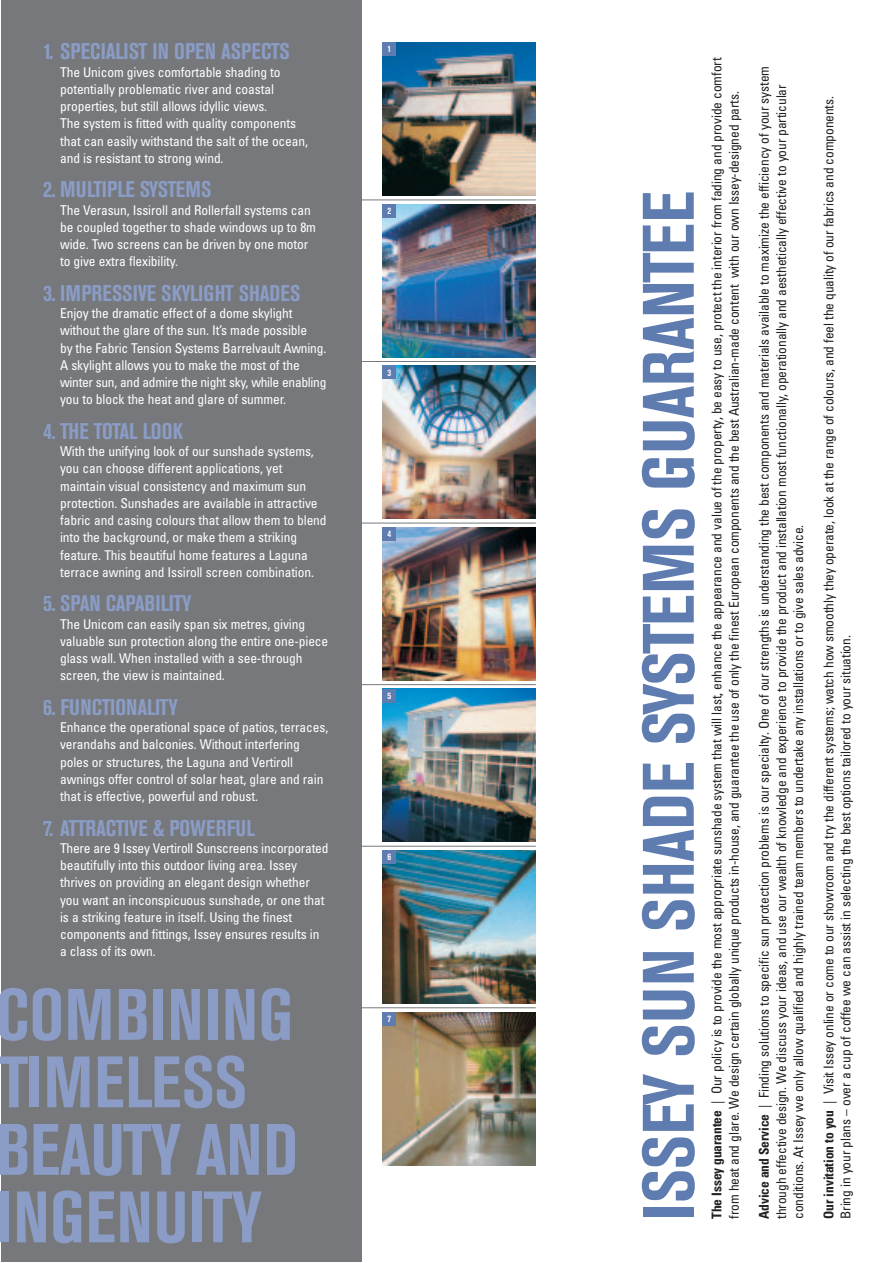
<style>
.page{position:relative;width:893px;height:1263px;background:#fff}
.page>*{position:absolute;margin:0;border:0;box-sizing:border-box;transform-origin:0 0}
.t1{font:700 condensed 72px/67.5px "Akzidenz Grotesk BE";letter-spacing:.01em;color:#8b9dc6}
.t2{font:700 condensed 72px "Akzidenz Grotesk BE";letter-spacing:-.01em;color:#5f7cb0;scale:1.05 1}
.t3{font:700 condensed 22.5px "Akzidenz Grotesk BE";letter-spacing:-.005em;color:#8b9dc6}
.t4{font:condensed 13.5px/17.2px "Univers";letter-spacing:-.01em;color:#fff}
.t5{font:condensed 13.5px/17.2px "Univers";letter-spacing:-.01em;color:#231f20}
.t6{font:700 condensed 9.45px "Akzidenz Grotesk BE";color:#fff}
.s1{font-weight:700}
</style>
<div class="page">
<hr style="left:355px;top:200px;width:181px;height:1px;background:#76787b">
<hr style="left:355px;top:361px;width:181px;height:1px;background:#76787b">
<hr style="left:355px;top:523px;width:181px;height:1px;background:#76787b">
<hr style="left:355px;top:684px;width:181px;height:1px;background:#76787b">
<hr style="left:355px;top:846px;width:181px;height:1px;background:#76787b">
<hr style="left:355px;top:1008px;width:181px;height:1px;background:#76787b">
<div style="left:1px;top:0;width:360px;height:1262px;background:#76787b"></div>
<img style="left:382px;top:689px;width:154px;height:153px">
<img style="left:382px;top:850px;width:154px;height:154px">
<img style="left:382px;top:1012px;width:154px;height:153px">
<img style="left:382px;top:366px;width:154px;height:153px">
<img style="left:382px;top:204px;width:154px;height:153px">
<img style="left:382px;top:43px;width:154px;height:153px">
<img style="left:382px;top:527px;width:154px;height:153px">
<div style="left:382px;top:43px;width:14px;height:13px;background:#5f7cb0"></div>
<div style="left:382px;top:204px;width:14px;height:14px;background:#5f7cb0"></div>
<div style="left:382px;top:366px;width:14px;height:13px;background:#5f7cb0"></div>
<div style="left:382px;top:527px;width:14px;height:14px;background:#5f7cb0"></div>
<div style="left:382px;top:689px;width:14px;height:13px;background:#5f7cb0"></div>
<div style="left:382px;top:850px;width:14px;height:14px;background:#5f7cb0"></div>
<div style="left:382px;top:1012px;width:14px;height:13px;background:#5f7cb0"></div>
<h2 class="t3" style="left:43px;top:43px;width:248px">1. SPECIALIST IN OPEN ASPECTS</h2>
<p class="t4" style="left:60px;top:64px;width:249px">The Unicom gives comfortable shading to potentially problematic river and coastal properties, but still allows idyllic views.<br>The system is fitted with quality components that can easily withstand the salt of the ocean, and is resistant to strong wind.</p>
<h2 class="t3" style="left:43px;top:181px;width:170px">2. MULTIPLE SYSTEMS</h2>
<p class="t4" style="left:60px;top:202px;width:257px">The Verasun, Issiroll and Rollerfall systems can be coupled together to shade windows up to 8m wide. Two screens can be driven by one motor to give extra flexibility.</p>
<h2 class="t3" style="left:43px;top:285px;width:259px">3. IMPRESSIVE SKYLIGHT SHADES</h2>
<p class="t4" style="left:60px;top:306px;width:268px">Enjoy the dramatic effect of a dome skylight without the glare of the sun. It’s made possible<br>by the Fabric Tension Systems Barrelvault Awning.<br>A skylight allows you to make the most of the winter sun, and admire the night sky, while enabling you to block the heat and glare of summer.</p>
<h2 class="t3" style="left:43px;top:423px;width:141px">4. THE TOTAL LOOK</h2>
<p class="t4" style="left:60px;top:444px;width:268px">With the unifying look of our sunshade systems, you can choose different applications, yet maintain visual consistency and maximum sun protection. Sunshades are available in attractive fabric and casing colours that allow them to blend into the background, or make them a striking feature. This beautiful home features a Laguna terrace awning and Issiroll screen combination.</p>
<h2 class="t3" style="left:43px;top:595px;width:150px">5. SPAN CAPABILITY</h2>
<p class="t4" style="left:60px;top:616px;width:270px">The Unicom can easily span six metres, giving valuable sun protection along the entire one-piece glass wall. When installed with a see-through screen, the view is maintained.</p>
<h2 class="t3" style="left:43px;top:699px;width:136px">6. FUNCTIONALITY</h2>
<p class="t4" style="left:60px;top:720px;width:270px">Enhance the operational space of patios, terraces, verandahs and balconies. Without interfering poles or structures, the Laguna and Vertiroll awnings offer control of solar heat, glare and rain that is effective, powerful and robust.</p>
<h2 class="t3" style="left:43px;top:820px;width:213px">7. ATTRACTIVE &amp; POWERFUL</h2>
<p class="t4" style="left:60px;top:841px;width:270px">There are 9 Issey Vertiroll Sunscreens incorporated beautifully into this outdoor living area. Issey thrives on providing an elegant design whether you want an inconspicuous sunshade, or one that is a striking feature in itself. Using the finest components and fittings, Issey ensures results in a class of its own.</p>
<h1 class="t1" style="left:-4px;top:987px;width:303px">COMBINING<br>TIMELESS<br>BEAUTY AND<br>INGENUITY</h1>
<p class="t6" style="left:387px;top:46px;width:5px">1</p>
<p class="t6" style="left:387px;top:207px;width:5px">2</p>
<p class="t6" style="left:387px;top:369px;width:5px">3</p>
<p class="t6" style="left:387px;top:530px;width:5px">4</p>
<p class="t6" style="left:387px;top:692px;width:5px">5</p>
<p class="t6" style="left:387px;top:854px;width:5px">6</p>
<p class="t6" style="left:387px;top:1015px;width:5px">7</p>
<h1 class="t2" style="left:642px;top:1221px;width:982px;rotate:-90deg">ISSEY SUN SHADE SYSTEMS GUARANTEE</h1>
<p class="t5" style="left:709px;top:1219px;width:1163px;rotate:-90deg"><span class="s1">The Issey guarantee</span> | Our policy is to provide the most appropriate sunshade system that will last, enhance the appearance and value of the property, be easy to use, protect the interior from fading and provide comfort from heat and glare. We design certain globally unique products in-house, and guarantee the use of only the finest European components and the best Australian-made content with our own Issey-designed parts.</p>
<p class="t5" style="left:756px;top:1219px;width:1154px;rotate:-90deg"><span class="s1">Advice and Service</span> | Finding solutions to specific sun protection problems is our specialty. One of our strengths is understanding the best components and materials available to maximize the efficiency of your system through effective design. We discuss your ideas, and use our wealth of knowledge and experience to provide the product and installation most functionally, operationally and aesthetically effective to your particular conditions. At Issey we only allow qualified and highly trained team members to undertake any installations or to give sales advice.</p>
<p class="t5" style="left:821px;top:1219px;width:1124px;rotate:-90deg"><span class="s1">Our invitation to you</span> | Visit Issey online or come to our showroom and try the different systems; watch how smoothly they operate, look at the range of colours, and feel the quality of our fabrics and components.<br>Bring in your plans – over a cup of coffee we can assist in selecting the best options tailored to your situation.</p>
</div>
